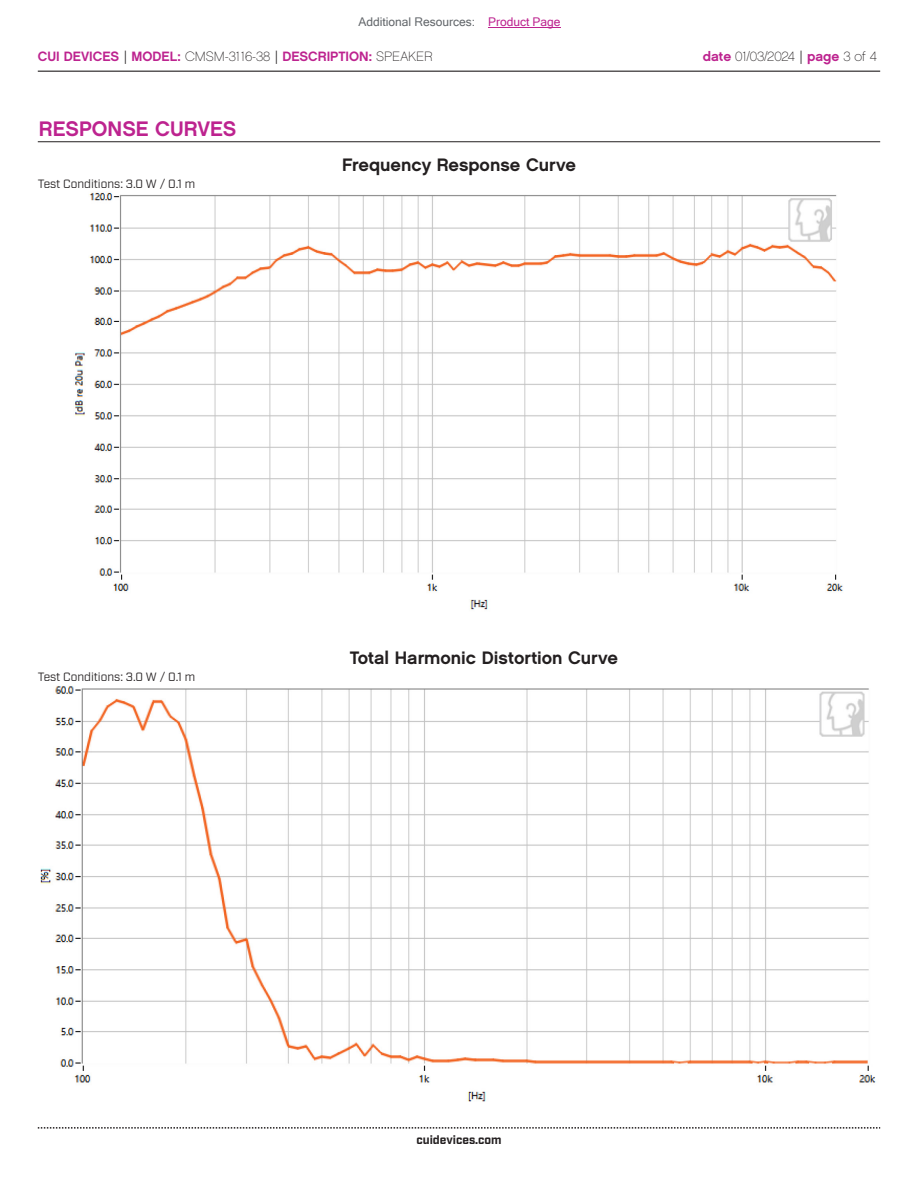
<style>
.page{position:relative;width:918px;height:1188px;background:#fff}
.page>*{position:absolute;margin:0;border:0;box-sizing:border-box;transform-origin:0 0}
.t1{font:21px "Chalet New York Nineteen Sixty";color:#bd238f}
.t2{font:18px "Chalet New York Nineteen Sixty";color:#231f20}
.t3{font:13.5px "Chalet New York Nineteen Sixty";color:#bd238f}
.t4{font:13.5px "Chalet Paris Nineteen Sixty";letter-spacing:-.01em;color:#231f20}
.t5{font:12px "Industry";color:#231f20}
.t6{font:12px "Microsoft Sans Serif";color:#63676b}
.t7{font:700 12px "Industry";color:#231f20}
.s1{color:#bd238f}
.s2{font-family:"Industry";color:#231f20}
.s3{font-family:"Chalet Paris Nineteen Sixty";color:#231f20}
.s4{font-family:"Chalet New York Nineteen Sixty";color:#bd238f}
.s5{font-family:"Industry"}
</style>
<div class="page">
<hr style="left:38px;top:71px;width:842px;height:1px;background:#231f20">
<svg style="left:38px;top:1127px;width:842px;height:2px"></svg>
<img style="left:75px;top:192px;width:768px;height:418px">
<hr style="left:38px;top:141px;width:842px;height:1px;background:#231f20">
<img style="left:40px;top:686px;width:836px;height:416px">
<hr style="left:488px;top:27px;width:73px;height:1px;background:#bd238f">
<p class="t6" style="left:358px;top:15px;width:204px">Additional Resources: <span class="s1">Product Page</span></p>
<p class="t3" style="left:38px;top:47px;width:396px">CUI DEVICES <span class="s2">|</span> MODEL: <span class="s3">CMSM-3116-38</span> <span class="s2">|</span> DESCRIPTION: <span class="s3">SPEAKER</span></p>
<p class="t4" style="left:703px;top:48px;width:176px"><span class="s4">date</span> 01/03/2024 <span class="s5">|</span> <span class="s4">page</span> 3 of 4</p>
<p class="t1" style="left:39px;top:115px;width:199px">RESPONSE CURVES</p>
<p class="t5" style="left:38px;top:176px;width:159px">Test Conditions: 3.0 W / 0.1 m</p>
<p class="t2" style="left:342px;top:153px;width:235px">Frequency Response Curve</p>
<p class="t5" style="left:38px;top:669px;width:159px">Test Conditions: 3.0 W / 0.1 m</p>
<p class="t2" style="left:350px;top:646px;width:270px">Total Harmonic Distortion Curve</p>
<p class="t7" style="left:416px;top:1132px;width:87px">cuidevices.com</p>
</div>
